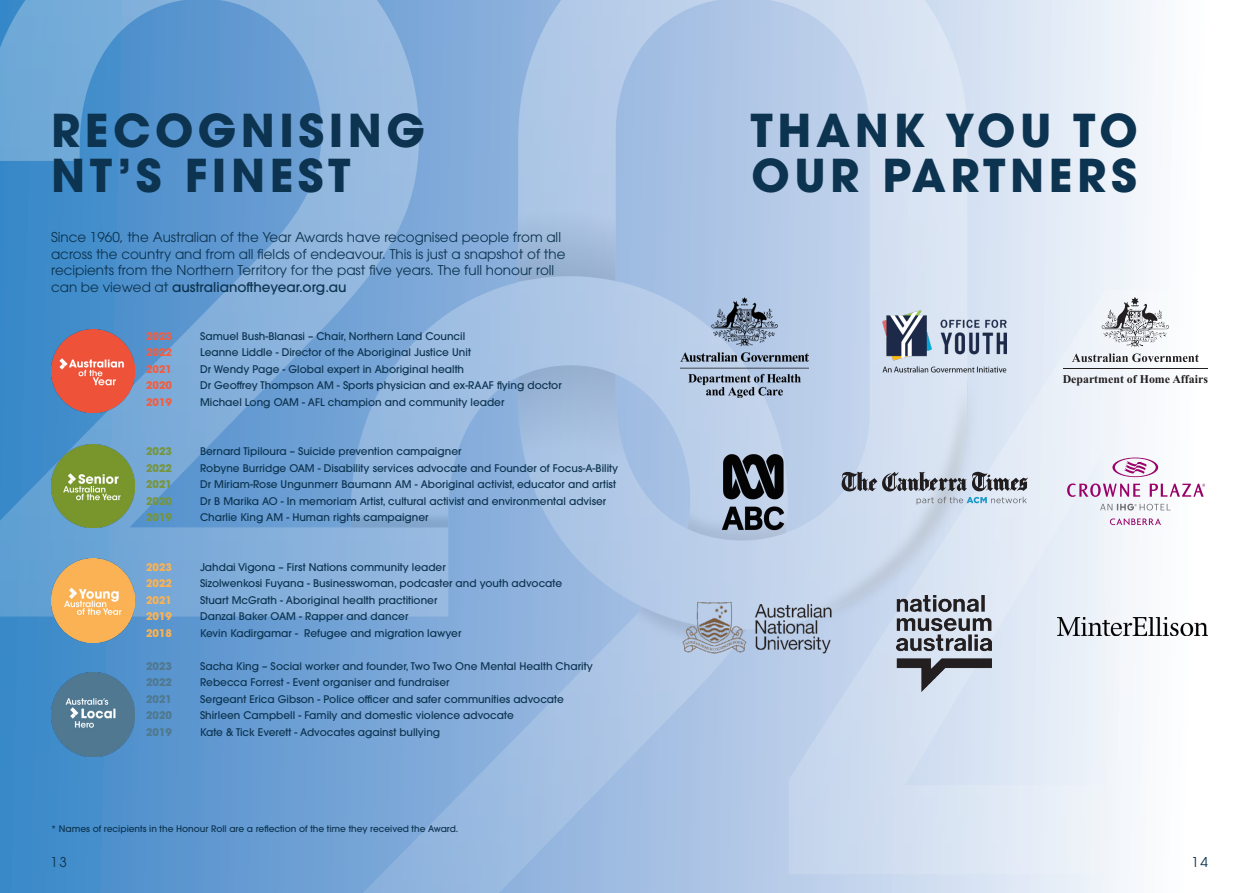
<style>
.page{position:relative;width:1259px;height:893px;background:#fff}
.page>*{position:absolute;margin:0;border:0;box-sizing:border-box;transform-origin:0 0}
.Bio_title{font:700 45px/45px "ITC Avant Garde Pro";letter-spacing:.1em;color:#0c334f}
.body{font:13.5px/16.5px "ITC Avant Garde Pro";color:#0c334f}
.t1{font:700 11.85px "Times New Roman";color:#231f20}
.body-2{font:500 10.5px "ITC Avant Garde Pro";color:#0c334f}
.body-3{font:700 10.5px "ITC Avant Garde Pro";color:#f15e42}
.body-4{font:700 10.5px "ITC Avant Garde Pro";color:#76953c}
.body-5{font:700 10.5px "ITC Avant Garde Pro";color:#fbb254}
.body-6{font:700 10.5px "ITC Avant Garde Pro";color:#50788e}
.t2{font:500 9px "ITC Avant Garde Pro";color:#0c334f}
.s1{font-weight:500}
</style>
<div class="page">
<img style="left:0;top:0;width:1208px;height:893px">
<img style="left:896px;top:595px;width:95px;height:97px">
<img style="left:680px;top:298px;width:129px;height:100px">
<img style="left:1057px;top:617px;width:151px;height:19px">
<img style="left:882px;top:310px;width:124px;height:63px">
<svg style="left:1071px;top:353px;width:127px;height:9px"></svg>
<hr style="left:1062px;top:368px;width:145px;height:1px;background:#231f20">
<svg style="left:1101px;top:297px;width:68px;height:50px"></svg>
<svg style="left:1067px;top:483px;width:73px;height:14px"></svg>
<svg style="left:1149px;top:484px;width:56px;height:13px"></svg>
<svg style="left:1100px;top:504px;width:70px;height:6px"></svg>
<svg style="left:1112px;top:458px;width:46px;height:19px"></svg>
<svg style="left:1110px;top:518px;width:51px;height:7px"></svg>
<svg style="left:841px;top:472px;width:187px;height:33px;background:#a4acb9"></svg>
<img style="left:699px;top:438px;width:108px;height:108px">
<img style="left:680px;top:599px;width:153px;height:55px">
<img style="left:51px;top:329px;width:83px;height:83px">
<img style="left:51px;top:673px;width:83px;height:83px">
<img style="left:51px;top:445px;width:83px;height:83px">
<img style="left:51px;top:559px;width:83px;height:83px">
<p class="Bio_title" style="left:51px;top:108px;width:375px">RECOGNISING<br>NT’S FINEST</p>
<p class="body" style="left:51px;top:229px;width:511px">Since 1960, the Australian of the Year Awards have recognised people from all</p>
<p class="body" style="left:51px;top:246px;width:516px">across the country and from all fields of endeavour. This is just a snapshot of the</p>
<p class="body" style="left:51px;top:262px;width:505px">recipients from the Northern Territory for the past five years. The full honour roll can be viewed at <span class="s1">australianoftheyear.org.au</span></p>
<p class="body-3" style="left:146px;top:329px;width:27px">2023</p>
<p class="body-2" style="left:200px;top:329px;width:267px">Samuel Bush-Blanasi – Chair, Northern Land Council</p>
<p class="body-3" style="left:146px;top:346px;width:27px">2022</p>
<p class="body-2" style="left:200px;top:346px;width:272px">Leanne Liddle - Director of the Aboriginal Justice Unit</p>
<p class="body-3" style="left:146px;top:362px;width:27px">2021</p>
<p class="body-2" style="left:200px;top:362px;width:266px">Dr Wendy Page - Global expert in Aboriginal health</p>
<p class="body-3" style="left:146px;top:379px;width:27px">2020</p>
<p class="body-2" style="left:200px;top:379px;width:363px">Dr Geoffrey Thompson AM - Sports physician and ex-RAAF flying doctor</p>
<p class="body-3" style="left:146px;top:395px;width:27px">2019</p>
<p class="body-2" style="left:200px;top:395px;width:306px">Michael Long OAM - AFL champion and community leader</p>
<p class="body-4" style="left:146px;top:445px;width:27px">2023</p>
<p class="body-2" style="left:200px;top:445px;width:263px">Bernard Tipiloura – Suicide prevention campaigner</p>
<p class="body-4" style="left:146px;top:461px;width:27px">2022</p>
<p class="body-2" style="left:200px;top:461px;width:420px">Robyne Burridge OAM - Disability services advocate and Founder of Focus-A-Bility</p>
<p class="body-4" style="left:146px;top:478px;width:27px">2021</p>
<p class="body-2" style="left:200px;top:478px;width:417px">Dr Miriam-Rose Ungunmerr Baumann AM - Aboriginal activist, educator and artist</p>
<p class="body-4" style="left:146px;top:494px;width:27px">2020</p>
<p class="body-2" style="left:200px;top:494px;width:408px">Dr B Marika AO - In memoriam Artist, cultural activist and environmental adviser</p>
<p class="body-4" style="left:146px;top:511px;width:27px">2019</p>
<p class="body-2" style="left:200px;top:511px;width:230px">Charlie King AM - Human rights campaigner</p>
<p class="body-5" style="left:146px;top:560px;width:27px">2023</p>
<p class="body-2" style="left:200px;top:560px;width:247px">Jahdai Vigona – First Nations community leader</p>
<p class="body-5" style="left:146px;top:577px;width:27px">2022</p>
<p class="body-2" style="left:200px;top:577px;width:364px">Sizolwenkosi Fuyana - Businesswoman, podcaster and youth advocate</p>
<p class="body-5" style="left:146px;top:593px;width:27px">2021</p>
<p class="body-2" style="left:200px;top:593px;width:239px">Stuart McGrath - Aboriginal health practitioner</p>
<p class="body-5" style="left:146px;top:610px;width:27px">2019</p>
<p class="body-2" style="left:200px;top:610px;width:210px">Danzal Baker OAM - Rapper and dancer</p>
<p class="body-5" style="left:146px;top:626px;width:27px">2018</p>
<p class="body-2" style="left:200px;top:626px;width:263px">Kevin Kadirgamar - Refugee and migration lawyer</p>
<p class="body-6" style="left:146px;top:659px;width:27px">2023</p>
<p class="body-2" style="left:200px;top:659px;width:394px">Sacha King – Social worker and founder, Two Two One Mental Health Charity</p>
<p class="body-6" style="left:146px;top:676px;width:27px">2022</p>
<p class="body-2" style="left:200px;top:676px;width:251px">Rebecca Forrest - Event organiser and fundraiser</p>
<p class="body-6" style="left:146px;top:692px;width:27px">2021</p>
<p class="body-2" style="left:200px;top:692px;width:365px">Sergeant Erica Gibson - Police officer and safer communities advocate</p>
<p class="body-6" style="left:146px;top:709px;width:27px">2020</p>
<p class="body-2" style="left:200px;top:709px;width:315px">Shirleen Campbell - Family and domestic violence advocate</p>
<p class="body-6" style="left:146px;top:725px;width:27px">2019</p>
<p class="body-2" style="left:200px;top:725px;width:242px">Kate &amp; Tick Everett - Advocates against bullying</p>
<p class="t2" style="left:51px;top:823px;width:409px">* Names of recipients in the Honour Roll are a reflection of the time they received the Award.</p>
<h1 class="Bio_title" style="left:750px;top:108px;width:389px">THANK YOU TO<br>OUR PARTNERS</h1>
<p class="t1" style="left:1062px;top:371px;width:147px">Department of Home Affairs</p>
<p class="body" style="left:51px;top:854px;width:18px">13</p>
<p class="body" style="left:1191px;top:854px;width:18px">14</p>
</div>
